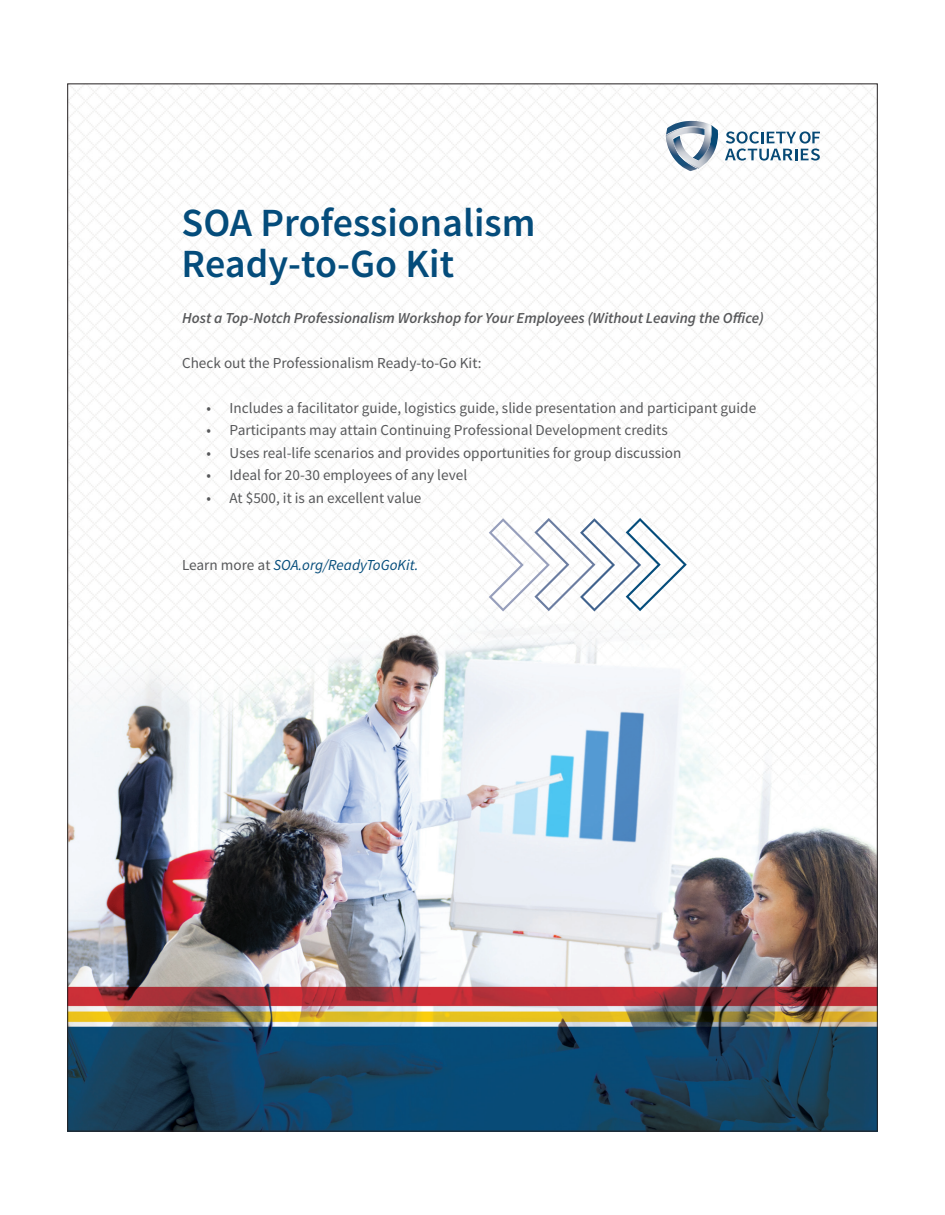
<style>
.page{position:relative;width:945px;height:1215px;background:#fff}
.page>*{position:absolute;margin:0;border:0;box-sizing:border-box;transform-origin:0 0}
.t1{font:600 40.05px/41.2px "Source Sans Pro";color:#044c7b}
.t2{font:15.15px "Source Sans Pro";color:#57585a}
.t3{font:italic 600 15.15px "Source Sans Pro";color:#57585a}
.t4{font:italic 15.15px "Source Sans Pro";color:#044c7b}
.s1{font-style:normal;color:#57585a}
</style>
<div class="page">
<img style="left:70px;top:86px;width:806px;height:1043px">
<svg style="left:725px;top:131px;width:95px;height:30px"></svg>
<img style="left:666px;top:121px;width:45px;height:4px">
<img style="left:666px;top:169px;width:39px;height:2px">
<img style="left:712px;top:125px;width:6px;height:44px">
<svg style="left:666px;top:125px;width:46px;height:44px"></svg>
<svg style="left:489px;top:518px;width:198px;height:93px"></svg>
<h1 class="t1" style="left:182px;top:203px;width:355px">SOA Professionalism<br>Ready-to-Go Kit</h1>
<p class="t3" style="left:182px;top:309px;width:584px">Host a Top-Notch Professionalism Workshop for Your Employees (Without Leaving the Office)</p>
<p class="t2" style="left:182px;top:354px;width:301px">Check out the Professionalism Ready-to-Go Kit:</p>
<p class="t2" style="left:207px;top:399px;width:551px">• Includes a facilitator guide, logistics guide, slide presentation and participant guide</p>
<p class="t2" style="left:207px;top:421px;width:463px">• Participants may attain Continuing Professional Development credits</p>
<p class="t2" style="left:207px;top:444px;width:477px">• Uses real-life scenarios and provides opportunities for group discussion</p>
<p class="t2" style="left:207px;top:466px;width:262px">• Ideal for 20-30 employees of any level</p>
<p class="t2" style="left:207px;top:488px;width:217px">• At $500, it is an excellent value</p>
<p class="t4" style="left:182px;top:556px;width:238px"><span class="s1">Learn more at</span> SOA.org/ReadyToGoKit.</p>
</div>
